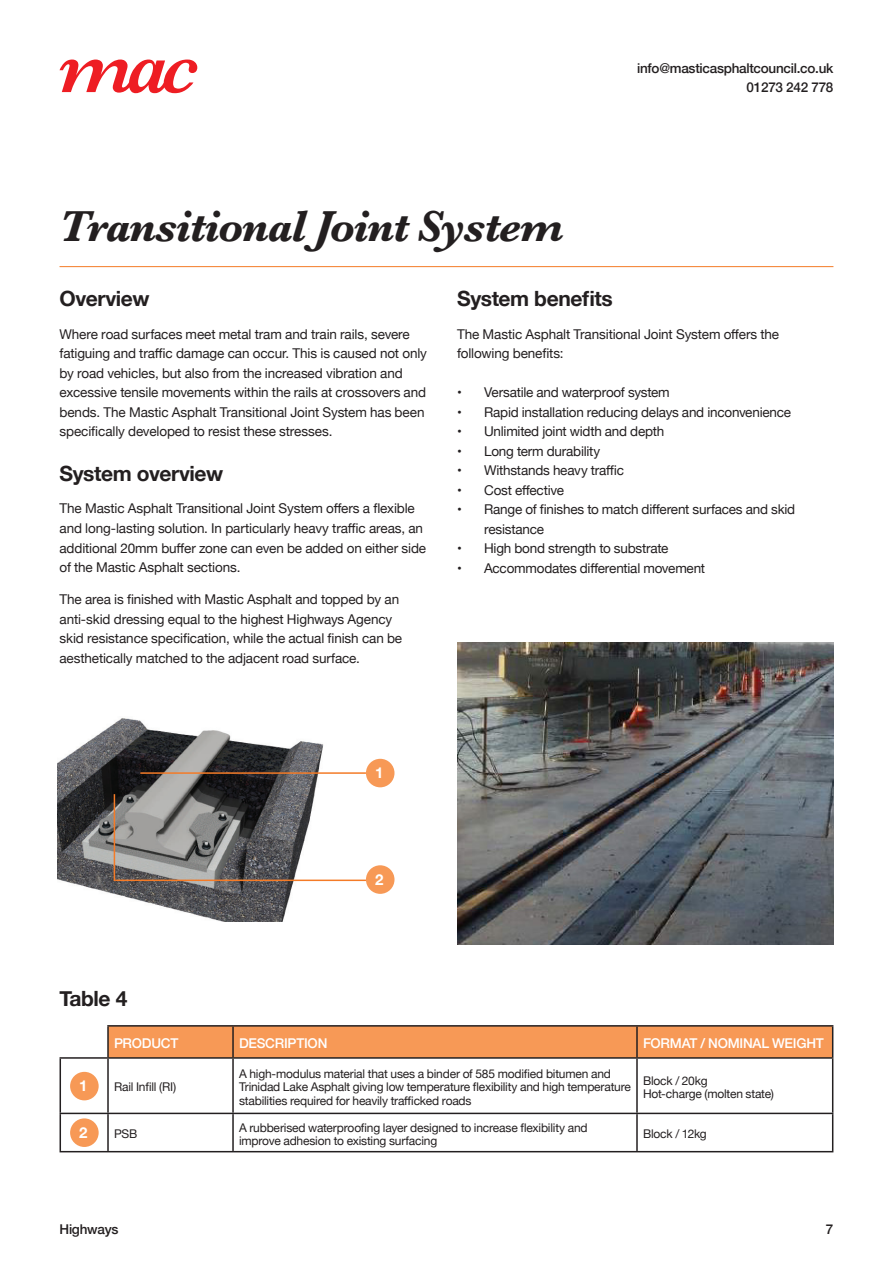
<style>
.page{position:relative;width:893px;height:1263px;background:#fff}
.page>*{position:absolute;margin:0;border:0;box-sizing:border-box;transform-origin:0 0}
.t1{font:italic 700 45px "Baskerville";letter-spacing:-.03em;color:#231f20}
.Body{font:700 21px "Helvetica Neue";letter-spacing:-.02em;color:#231f20}
.Body-2{font:700 15px "Helvetica Neue";color:#fff}
.Body-3{font:13.5px/19.5px "Helvetica Neue";letter-spacing:-.01em;color:#231f20}
.t2{font:500 13.5px/19.5px "Helvetica Neue";letter-spacing:-.02em;color:#231f20;text-align:right}
.Cover_Header{font:500 13.5px "Helvetica Neue";letter-spacing:-.02em;color:#fff}
.Cover_Header-2{font:12px/13.5px "Helvetica Neue";letter-spacing:-.015em;color:#231f20}
</style>
<div class="page">
<svg style="left:60px;top:60px;width:137px;height:33px"></svg>
<hr style="left:60px;top:266px;width:773px;height:1px;background:#f47b27">
<img style="left:457px;top:642px;width:376px;height:302px">
<div style="left:70px;top:1072px;width:29px;height:28px;background:#f79956;border-radius:50%"></div>
<div style="left:70px;top:1118px;width:29px;height:29px;background:#f79956;border-radius:50%"></div>
<img style="left:58px;top:718px;width:270px;height:204px">
<div style="left:366px;top:759px;width:28px;height:28px;background:#f79956;border-radius:50%"></div>
<div style="left:366px;top:865px;width:28px;height:29px;background:#f79956;border-radius:50%"></div>
<hr style="left:140px;top:772px;width:226px;height:2px;background:#f47b27">
<hr style="left:115px;top:879px;width:251px;height:2px;background:#f47b27">
<div style="left:109px;top:1026px;width:723px;height:31px;background:#f79956"></div>
<hr style="left:107px;top:1025px;width:126px;height:1px;background:#231f20">
<hr style="left:233px;top:1025px;width:404px;height:1px;background:#231f20">
<hr style="left:232px;top:1026px;width:2px;height:31px;background:#231f20">
<hr style="left:637px;top:1025px;width:196px;height:1px;background:#231f20">
<hr style="left:636px;top:1026px;width:2px;height:31px;background:#231f20">
<hr style="left:832px;top:1026px;width:1px;height:31px;background:#231f20">
<hr style="left:108px;top:1057px;width:125px;height:2px;background:#231f20">
<hr style="left:233px;top:1057px;width:404px;height:2px;background:#231f20">
<hr style="left:232px;top:1059px;width:2px;height:54px;background:#231f20">
<hr style="left:637px;top:1057px;width:196px;height:2px;background:#231f20">
<hr style="left:636px;top:1059px;width:2px;height:54px;background:#231f20">
<hr style="left:832px;top:1059px;width:1px;height:54px;background:#231f20">
<hr style="left:60px;top:1114px;width:1px;height:37px;background:#231f20">
<hr style="left:108px;top:1113px;width:125px;height:1px;background:#231f20">
<hr style="left:107px;top:1114px;width:2px;height:37px;background:#231f20">
<hr style="left:233px;top:1113px;width:404px;height:1px;background:#231f20">
<hr style="left:232px;top:1114px;width:2px;height:37px;background:#231f20">
<hr style="left:637px;top:1113px;width:196px;height:1px;background:#231f20">
<hr style="left:636px;top:1114px;width:2px;height:37px;background:#231f20">
<hr style="left:832px;top:1114px;width:1px;height:37px;background:#231f20">
<hr style="left:60px;top:1151px;width:48px;height:1px;background:#231f20">
<hr style="left:108px;top:1151px;width:125px;height:1px;background:#231f20">
<hr style="left:233px;top:1151px;width:404px;height:1px;background:#231f20">
<hr style="left:637px;top:1151px;width:196px;height:1px;background:#231f20">
<hr style="left:60px;top:1059px;width:1px;height:54px;background:#231f20">
<hr style="left:107px;top:1059px;width:2px;height:54px;background:#231f20">
<hr style="left:60px;top:1113px;width:48px;height:1px;background:#231f20">
<hr style="left:107px;top:1026px;width:2px;height:31px;background:#231f20">
<hr style="left:60px;top:1057px;width:48px;height:2px;background:#231f20">
<hr style="left:114px;top:794px;width:1px;height:87px;background:#f47b27">
<p class="t1" style="left:60px;top:196px;width:505px">Transitional Joint System</p>
<p class="t2" style="left:637px;top:57px;width:198px">info@masticasphaltcouncil.co.uk<br>01273 242 778</p>
<p class="Body" style="left:60px;top:282px;width:92px">Overview</p>
<p class="Body-3" style="left:60px;top:325px;width:369px">Where road surfaces meet metal tram and train rails, severe fatiguing and traffic damage can occur. This is caused not only by road vehicles, but also from the increased vibration and excessive tensile movements within the rails at crossovers and bends. The Mastic Asphalt Transitional Joint System has been specifically developed to resist these stresses.</p>
<p class="Body" style="left:60px;top:457px;width:165px">System overview</p>
<p class="Body-3" style="left:60px;top:500px;width:368px">The Mastic Asphalt Transitional Joint System offers a flexible and long-lasting solution. In particularly heavy traffic areas, an additional 20mm buffer zone can even be added on either side of the Mastic Asphalt sections.</p>
<p class="Body-3" style="left:60px;top:590px;width:344px">The area is finished with Mastic Asphalt and topped by an anti-skid dressing equal to the highest Highways Agency skid resistance specification, while the actual finish can be aesthetically matched to the adjacent road surface.</p>
<p class="Body" style="left:457px;top:282px;width:157px">System benefits</p>
<p class="Body-3" style="left:457px;top:325px;width:324px">The Mastic Asphalt Transitional Joint System offers the following benefits:</p>
<p class="Body-3" style="left:457px;top:383px;width:214px">• Versatile and waterproof system</p>
<p class="Body-3" style="left:457px;top:403px;width:335px">• Rapid installation reducing delays and inconvenience</p>
<p class="Body-3" style="left:457px;top:422px;width:209px">• Unlimited joint width and depth</p>
<p class="Body-3" style="left:457px;top:442px;width:145px">• Long term durability</p>
<p class="Body-3" style="left:457px;top:461px;width:168px">• Withstands heavy traffic</p>
<p class="Body-3" style="left:457px;top:481px;width:108px">• Cost effective</p>
<p class="Body-3" style="left:484px;top:500px;width:313px;text-indent:-27px">• Range of finishes to match different surfaces and skid resistance</p>
<p class="Body-3" style="left:457px;top:539px;width:213px">• High bond strength to substrate</p>
<p class="Body-3" style="left:457px;top:559px;width:250px">• Accommodates differential movement</p>
<p class="Body-2" style="left:375px;top:761px;width:10px">1</p>
<p class="Body-2" style="left:375px;top:867px;width:10px">2</p>
<p class="Body" style="left:60px;top:982px;width:69px">Table 4</p>
<p class="Cover_Header" style="left:114px;top:1033px;width:66px">PRODUCT</p>
<p class="Cover_Header" style="left:239px;top:1033px;width:90px">DESCRIPTION</p>
<p class="Cover_Header" style="left:643px;top:1033px;width:182px">FORMAT / NOMINAL WEIGHT</p>
<p class="Cover_Header-2" style="left:114px;top:1081px;width:64px">Rail Infill (RI)</p>
<p class="Cover_Header-2" style="left:239px;top:1067px;width:393px">A high-modulus material that uses a binder of 585 modified bitumen and<br>Trinidad Lake Asphalt giving low temperature flexibility and high temperature stabilities required for heavily trafficked roads</p>
<p class="Cover_Header-2" style="left:643px;top:1074px;width:66px">Block / 20kg</p>
<p class="Body-2" style="left:79px;top:1074px;width:10px">1</p>
<p class="Body-2" style="left:79px;top:1121px;width:10px">2</p>
<p class="Cover_Header-2" style="left:643px;top:1088px;width:132px">Hot-charge (molten state)</p>
<p class="Cover_Header-2" style="left:114px;top:1128px;width:25px">PSB</p>
<p class="Cover_Header-2" style="left:239px;top:1121px;width:350px">A rubberised waterproofing layer designed to increase flexibility and improve adhesion to existing surfacing</p>
<p class="Cover_Header-2" style="left:643px;top:1128px;width:65px">Block / 12kg</p>
<p class="t2" style="left:60px;top:1218px;width:60px">Highways</p>
<p class="t2" style="left:826px;top:1218px;width:9px">7</p>
</div>
